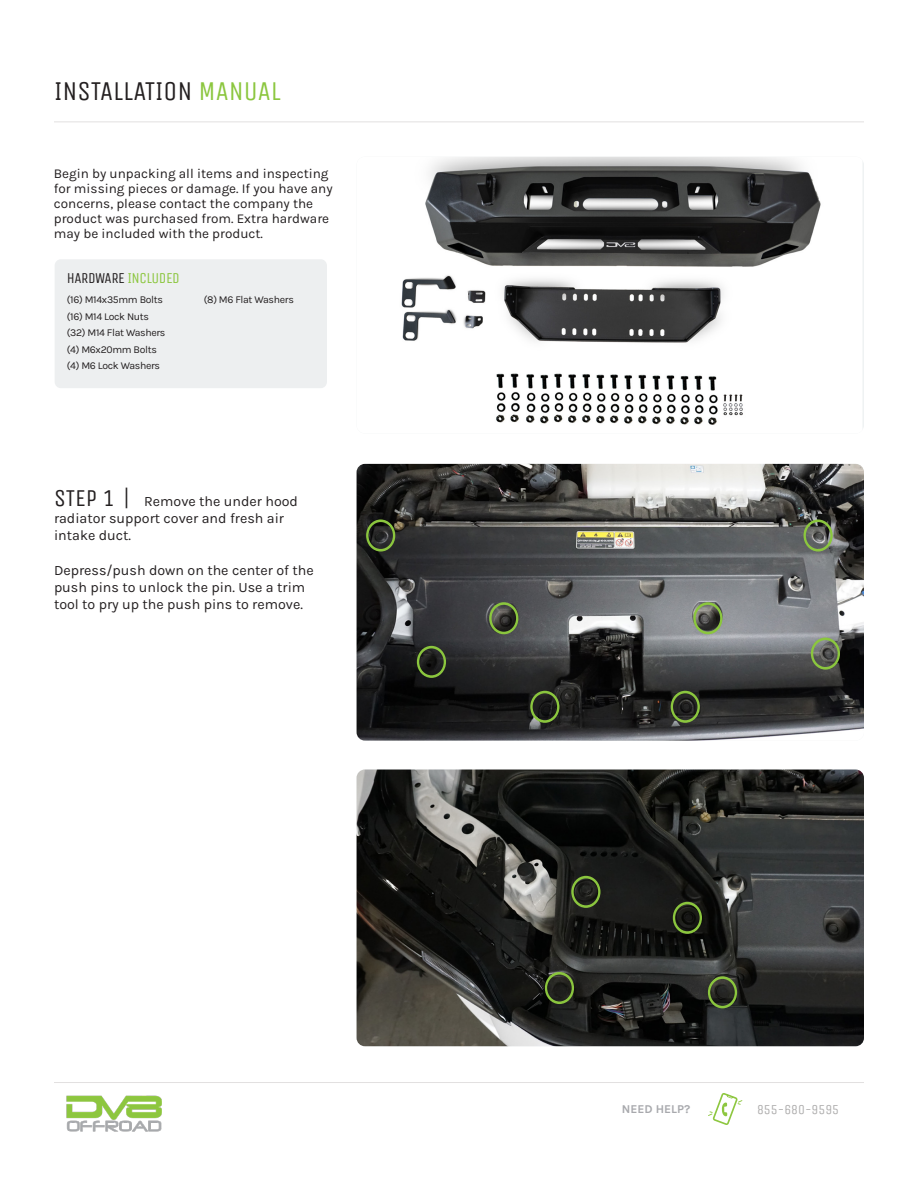
<style>
.page{position:relative;width:918px;height:1188px;background:#fff}
.page>*{position:absolute;margin:0;border:0;box-sizing:border-box;transform-origin:0 0}
.t1{font:27px "Unica One";color:#231f20}
.t2{font:15px "Unica One";letter-spacing:-.03em;color:#231f20}
.t3{font:14.25px/17.1px "Karla";color:#231f20}
.Body{font:13.5px/15px "Karla";color:#231f20}
.t4{font:13.5px "Unica One";color:#aeadad}
.t5{font:700 12px "Karla";color:#a8a9ad}
.t6{font:10.5px "Karla";letter-spacing:-.03em;color:#231f20}
.s1{color:#8bc63e}
.s2{font-family:"Unica One";font-size:24px}
</style>
<div class="page">
<img style="left:357px;top:464px;width:507px;height:277px">
<img style="left:357px;top:770px;width:507px;height:276px">
<img style="left:401px;top:157px;width:420px;height:268px">
<hr style="left:54px;top:122px;width:810px;height:1px;background:#e2e0e0">
<svg style="left:708px;top:1093px;width:34px;height:32px"></svg>
<hr style="left:54px;top:1082px;width:810px;height:1px;background:#e2e0e0">
<img style="left:66px;top:1095px;width:96px;height:37px">
<div style="left:55px;top:259px;width:272px;height:129px;background:#edeff0;border-radius:6px"></div>
<svg style="left:804px;top:519px;width:29px;height:33px"></svg>
<svg style="left:811px;top:638px;width:29px;height:32px"></svg>
<svg style="left:693px;top:602px;width:30px;height:32px"></svg>
<svg style="left:671px;top:691px;width:29px;height:32px"></svg>
<svg style="left:489px;top:602px;width:29px;height:32px"></svg>
<svg style="left:417px;top:646px;width:29px;height:32px"></svg>
<svg style="left:530px;top:691px;width:29px;height:32px"></svg>
<svg style="left:366px;top:519px;width:29px;height:33px"></svg>
<svg style="left:571px;top:876px;width:29px;height:32px"></svg>
<svg style="left:673px;top:902px;width:29px;height:32px"></svg>
<svg style="left:545px;top:972px;width:29px;height:32px"></svg>
<svg style="left:708px;top:976px;width:29px;height:32px"></svg>
<p class="t1" style="left:54px;top:72px;width:228px">INSTALLATION <span class="s1">MANUAL</span></p>
<p class="Body" style="left:54px;top:165px;width:280px">Begin by unpacking all items and inspecting for missing pieces or damage. If you have any concerns, please contact the company the product was purchased from. Extra hardware may be included with the product.</p>
<p class="t2" style="left:67px;top:267px;width:114px">HARDWARE <span class="s1">INCLUDED</span></p>
<p class="t6" style="left:67px;top:293px;width:98px">(16) M14x35mm Bolts</p>
<p class="t6" style="left:67px;top:309px;width:84px">(16) M14 Lock Nuts</p>
<p class="t6" style="left:67px;top:326px;width:100px">(32) M14 Flat Washers</p>
<p class="t6" style="left:67px;top:342px;width:92px">(4) M6x20mm Bolts</p>
<p class="t6" style="left:67px;top:359px;width:95px">(4) M6 Lock Washers</p>
<p class="t6" style="left:204px;top:293px;width:92px">(8) M6 Flat Washers</p>
<p class="t3" style="left:54px;top:492px;width:246px"><span class="s2">STEP 1 |</span> Remove the under hood radiator support cover and fresh air intake duct.</p>
<p class="t3" style="left:54px;top:561px;width:261px">Depress/push down on the center of the push pins to unlock the pin. Use a trim tool to pry up the push pins to remove.</p>
<p class="t5" style="left:622px;top:1101px;width:70px">NEED HELP?</p>
<p class="t4" style="left:757px;top:1100px;width:84px">855-680-9595</p>
</div>
